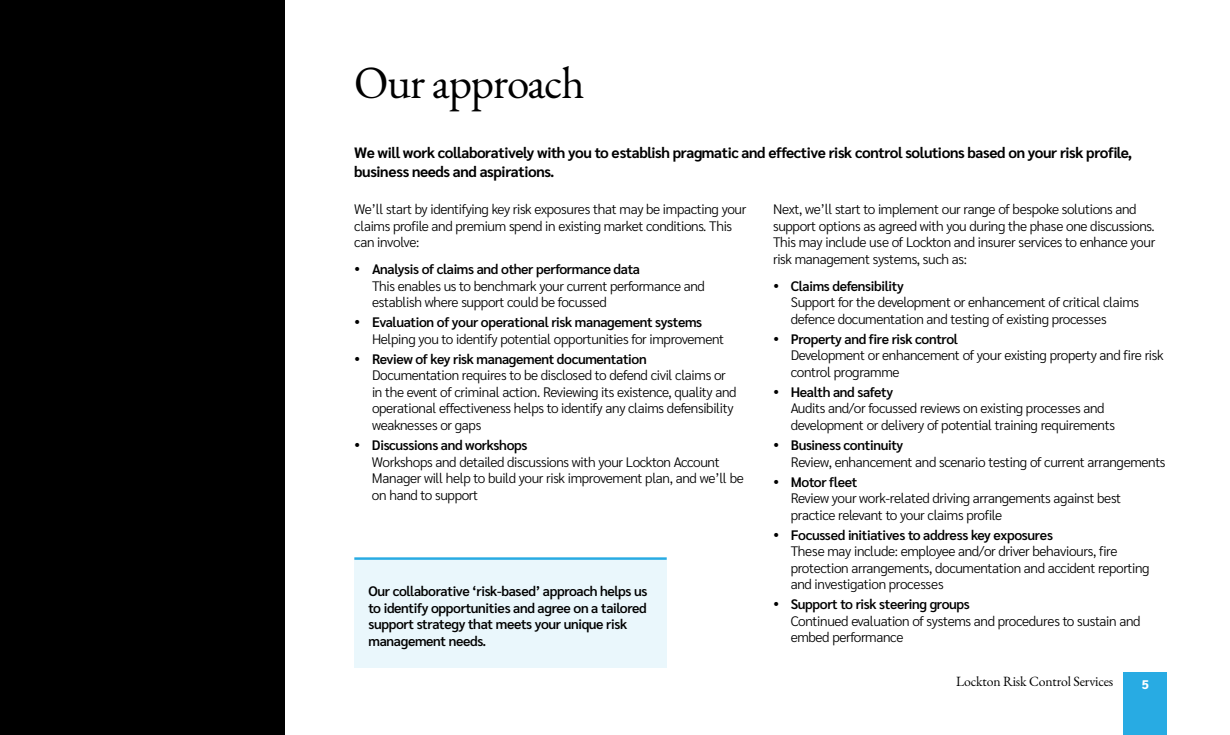
<style>
.page{position:relative;width:1230px;height:735px;background:#fff}
.page>*{position:absolute;margin:0;border:0;box-sizing:border-box;transform-origin:0 0}
.t1{font:45px "EB Garamond";letter-spacing:-.025em;color:#000}
.t2{font:700 15px/18.8px "Sarabun";letter-spacing:-.025em;color:#000}
.t3{font:300 13.75px/16.5px "Sarabun";letter-spacing:-.025em;color:#000}
.t4{font:600 13.75px/16.5px "Sarabun";letter-spacing:-.025em;color:#000}
.t5{font:13.75px "EB Garamond";letter-spacing:-.01em;color:#000}
.t6{font:800 12.5px "Sarabun";color:#fff}
</style>
<div class="page">
<div style="left:0;top:0;width:285px;height:735px;background:#000"></div>
<div style="left:354px;top:560px;width:313px;height:108px;background:#eaf7fc"></div>
<hr style="left:354px;top:557px;width:313px;height:3px;background:#28abe3">
<div style="left:1123px;top:672px;width:44px;height:63px;background:#28abe3"></div>
<h1 class="t1" style="left:354px;top:54px;width:232px">Our approach</h1>
<p class="t2" style="left:354px;top:143px;width:780px">We will work collaboratively with you to establish pragmatic and effective risk control solutions based on your risk profile, business needs and aspirations.</p>
<p class="t3" style="left:354px;top:201px;width:394px">We’ll start by identifying key risk exposures that may be impacting your claims profile and premium spend in existing market conditions. This can involve:</p>
<p class="t4" style="left:372px;top:261px;width:270px">Analysis of claims and other performance data</p>
<p class="t3" style="left:372px;top:278px;width:334px">This enables us to benchmark your current performance and establish where support could be focussed</p>
<p class="t4" style="left:372px;top:314px;width:332px">Evaluation of your operational risk management systems</p>
<p class="t3" style="left:372px;top:331px;width:354px">Helping you to identify potential opportunities for improvement</p>
<p class="t4" style="left:372px;top:351px;width:276px">Review of key risk management documentation</p>
<p class="t3" style="left:372px;top:367px;width:366px">Documentation requires to be disclosed to defend civil claims or in the event of criminal action. Reviewing its existence, quality and operational effectiveness helps to identify any claims defensibility weaknesses or gaps</p>
<p class="t4" style="left:372px;top:437px;width:157px">Discussions and workshops</p>
<p class="t3" style="left:372px;top:454px;width:373px">Workshops and detailed discussions with your Lockton Account<br>Manager will help to build your risk improvement plan, and we’ll be on hand to support</p>
<p class="t3" style="left:773px;top:201px;width:384px">Next, we’ll start to implement our range of bespoke solutions and support options as agreed with you during the phase one discussions.<br>This may include use of Lockton and insurer services to enhance your risk management systems, such as:</p>
<p class="t4" style="left:791px;top:278px;width:114px">Claims defensibility</p>
<p class="t3" style="left:791px;top:294px;width:350px">Support for the development or enhancement of critical claims defence documentation and testing of existing processes</p>
<p class="t4" style="left:791px;top:331px;width:169px">Property and fire risk control</p>
<p class="t3" style="left:791px;top:347px;width:374px">Development or enhancement of your existing property and fire risk control programme</p>
<p class="t4" style="left:791px;top:384px;width:104px">Health and safety</p>
<p class="t3" style="left:791px;top:401px;width:326px">Audits and/or focussed reviews on existing processes and development or delivery of potential training requirements</p>
<p class="t4" style="left:791px;top:437px;width:114px">Business continuity</p>
<p class="t3" style="left:791px;top:454px;width:376px">Review, enhancement and scenario testing of current arrangements</p>
<p class="t4" style="left:791px;top:474px;width:68px">Motor fleet</p>
<p class="t3" style="left:791px;top:490px;width:332px">Review your work-related driving arrangements against best practice relevant to your claims profile</p>
<p class="t4" style="left:791px;top:527px;width:264px">Focussed initiatives to address key exposures</p>
<p class="t3" style="left:791px;top:543px;width:360px">These may include: employee and/or driver behaviours, fire protection arrangements, documentation and accident reporting and investigation processes</p>
<p class="t4" style="left:791px;top:596px;width:181px">Support to risk steering groups</p>
<p class="t3" style="left:791px;top:613px;width:351px">Continued evaluation of systems and procedures to sustain and embed performance</p>
<p class="t4" style="left:369px;top:583px;width:280px">Our collaborative ‘risk-based’ approach helps us to identify opportunities and agree on a tailored support strategy that meets your unique risk management needs.</p>
<p class="t5" style="left:956px;top:673px;width:159px">Lockton Risk Control Services</p>
<p class="t6" style="left:1142px;top:678px;width:9px">5</p>
</div>
